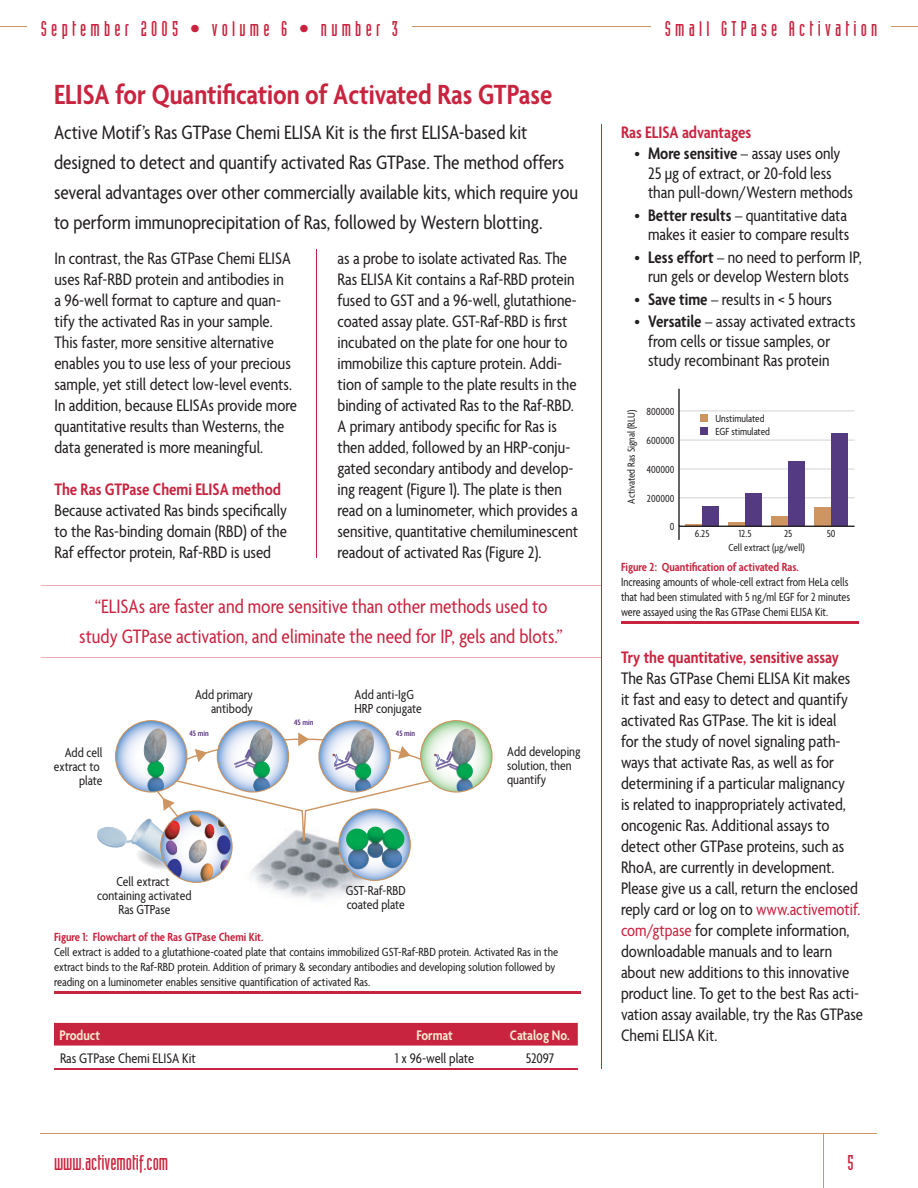
<style>
.page{position:relative;width:918px;height:1188px;background:#fff}
.page>*{position:absolute;margin:0;border:0;box-sizing:border-box;transform-origin:0 0}
.t1{font:600 condensed 30px "Agenda";color:#c9243f}
.t2{font:condensed 21px/30px "Agenda";color:#231f20}
.t3{font:condensed 21px/30px "Agenda";color:#c9243f;text-align:center}
.t4{font:21px "Industria Solid";letter-spacing:.2em;color:#c9243f}
.t5{font:21px "Industria Solid";color:#c9243f}
.t6{font:condensed 18px/21px "Agenda";color:#231f20}
.t7{font:600 condensed 18px "Agenda";color:#c9243f}
.t8{font:condensed 15px "Agenda";color:#231f20}
.t9{font:600 condensed 15px "Agenda";color:#f7ecd0}
.t10{font:condensed 14.1px/14.1px "Agenda";color:#231f20}
.t11{font:condensed 12.75px/15px "Agenda";color:#231f20}
.t12{font:condensed 12.75px/15px "Agenda";color:#231f20;scale:.95 1}
.t13{font:600 condensed 12.75px "Agenda";color:#c9243f}
.t14{font:condensed 11.1px/12.9px "Agenda";color:#231f20}
.t15{font:600 condensed 8.4px "Agenda";color:#5e398a}
.s1{font-weight:600}
.s2{color:#c9243f}
</style>
<div class="page">
<hr style="left:0;top:26px;width:918px;height:1px;background:#ce9561">
<div style="left:27px;top:0;width:385px;height:54px;background:#fff"></div>
<hr style="left:40px;top:1134px;width:838px;height:1px;background:#ce9561">
<hr style="left:823px;top:1134px;width:1px;height:54px;background:#ce9561">
<div style="left:651px;top:0;width:240px;height:54px;background:#fff"></div>
<hr style="left:602px;top:124px;width:1px;height:945px;background:#c9243f">
<svg style="left:680px;top:410px;width:175px;height:116px"></svg>
<hr style="left:679px;top:411px;width:176px;height:1px;background:#d1d3d4">
<hr style="left:679px;top:440px;width:176px;height:1px;background:#d1d3d4">
<hr style="left:679px;top:469px;width:176px;height:1px;background:#d1d3d4">
<hr style="left:679px;top:497px;width:176px;height:1px;background:#d1d3d4">
<div style="left:831px;top:433px;width:17px;height:93px;background:#543b81"></div>
<div style="left:814px;top:507px;width:17px;height:19px;background:#ce9561"></div>
<div style="left:788px;top:461px;width:17px;height:65px;background:#543b81"></div>
<div style="left:771px;top:516px;width:17px;height:10px;background:#ce9561"></div>
<div style="left:745px;top:493px;width:17px;height:33px;background:#543b81"></div>
<svg style="left:728px;top:522px;width:17px;height:4px"></svg>
<div style="left:702px;top:506px;width:17px;height:20px;background:#543b81"></div>
<svg style="left:685px;top:524px;width:17px;height:2px"></svg>
<hr style="left:678px;top:389px;width:2px;height:151px;background:#231f20">
<hr style="left:679px;top:526px;width:176px;height:1px;background:#231f20">
<div style="left:700px;top:415px;width:7px;height:7px;background:#ce9561"></div>
<div style="left:700px;top:427px;width:7px;height:7px;background:#543b81"></div>
<hr style="left:621px;top:621px;width:238px;height:3px;background:#c9243f">
<hr style="left:316px;top:250px;width:1px;height:308px;background:#c9243f">
<img style="left:250px;top:872px;width:149px;height:29px">
<svg style="left:319px;top:721px;width:71px;height:71px"></svg>
<svg style="left:421px;top:721px;width:71px;height:71px;background:#b6c9b3"></svg>
<img style="left:458px;top:763px;width:15px;height:28px">
<svg style="left:217px;top:721px;width:72px;height:71px"></svg>
<svg style="left:116px;top:721px;width:71px;height:71px"></svg>
<svg style="left:339px;top:809px;width:71px;height:71px"></svg>
<svg style="left:135px;top:732px;width:323px;height:140px"></svg>
<img style="left:97px;top:829px;width:28px;height:19px">
<img style="left:161px;top:811px;width:71px;height:71px;border-radius:50%">
<div style="left:160px;top:810px;width:73px;height:73px;border:1px solid #ce9561;border-radius:50%"></div>
<img style="left:217px;top:814px;width:14px;height:14px">
<hr style="left:54px;top:991px;width:526px;height:3px;background:#c9243f">
<svg style="left:41px;top:585px;width:561px;height:73px"></svg>
<div style="left:54px;top:1023px;width:524px;height:23px;background:#c9243f"></div>
<hr style="left:54px;top:1069px;width:524px;height:1px;background:#c9243f">
<p class="t4" style="left:41px;top:21px;width:359px">September 2005 • volume 6 • number 3</p>
<h1 class="t1" style="left:54px;top:82px;width:500px">ELISA for Quantification of Activated Ras GTPase</h1>
<p class="t2" style="left:54px;top:118px;width:526px">Active Motif’s Ras GTPase Chemi ELISA Kit is the first ELISA-based kit designed to detect and quantify activated Ras GTPase. The method offers several advantages over other commercially available kits, which require you to perform immunoprecipitation of Ras, followed by Western blotting.</p>
<p class="t6" style="left:54px;top:249px;width:244px">In contrast, the Ras GTPase Chemi ELISA uses Raf-RBD protein and antibodies in<br>a 96-well format to capture and quan&shy;tify the activated Ras in your sample.<br>This faster, more sensitive alternative enables you to use less of your precious sample, yet still detect low-level events.<br>In addition, because ELISAs provide more quantitative results than Westerns, the data generated is more meaningful.</p>
<p class="t7" style="left:54px;top:482px;width:228px">The Ras GTPase Chemi ELISA method</p>
<p class="t6" style="left:54px;top:501px;width:234px;text-align:justify">Because activated Ras binds specifically to the Ras-binding domain (RBD) of the Raf effector protein, Raf-RBD is used</p>
<p class="t6" style="left:338px;top:249px;width:242px">as a probe to isolate activated Ras. The Ras ELISA Kit contains a Raf-RBD protein fused to GST and a 96-well, glutathione&shy;coated assay plate. GST-Raf-RBD is first incubated on the plate for one hour to immobilize this capture protein. Addi&shy;tion of sample to the plate results in the binding of activated Ras to the Raf-RBD.<br>A primary antibody specific for Ras is then added, followed by an HRP-conju&shy;gated secondary antibody and develop&shy;ing reagent (Figure 1). The plate is then read on a luminometer, which provides a sensitive, quantitative chemiluminescent readout of activated Ras (Figure 2).</p>
<p class="t3" style="left:79px;top:592px;width:485px">“ELISAs are faster and more sensitive than other methods used to study GTPase activation, and eliminate the need for IP, gels and blots.”</p>
<p class="t10" style="left:195px;top:688px;width:59px;text-align:right">Add primary antibody</p>
<p class="t10" style="left:355px;top:688px;width:69px">Add anti-IgG<br>HRP conjugate</p>
<p class="t15" style="left:294px;top:719px;width:21px">45 min</p>
<p class="t10" style="left:54px;top:746px;width:50px;text-align:right">Add cell extract to plate</p>
<p class="t15" style="left:189px;top:730px;width:21px">45 min</p>
<p class="t15" style="left:396px;top:730px;width:21px">45 min</p>
<p class="t10" style="left:507px;top:745px;width:75px">Add developing solution, then quantify</p>
<p class="t10" style="left:97px;top:875px;width:96px;text-align:center">Cell extract containing activated<br>Ras GTPase</p>
<p class="t13" style="left:54px;top:932px;width:211px">Figure 1: Flowchart of the Ras GTPase Chemi Kit.</p>
<p class="t11" style="left:54px;top:945px;width:506px">Cell extract is added to a glutathione-coated plate that contains immobilized GST-Raf-RBD protein. Activated Ras in the extract binds to the Raf-RBD protein. Addition of primary &amp; secondary antibodies and developing solution followed by reading on a luminometer enables sensitive quantification of activated Ras.</p>
<p class="t10" style="left:346px;top:884px;width:61px">GST-Raf-RBD coated plate</p>
<p class="t9" style="left:59px;top:1029px;width:42px">Product</p>
<p class="t9" style="left:416px;top:1029px;width:38px">Format</p>
<p class="t9" style="left:510px;top:1029px;width:61px">Catalog No.</p>
<p class="t8" style="left:60px;top:1053px;width:137px">Ras GTPase Chemi ELISA Kit</p>
<p class="t8" style="left:395px;top:1053px;width:80px">1 x 96-well plate</p>
<p class="t8" style="left:526px;top:1053px;width:30px">52097</p>
<p class="t4" style="left:665px;top:21px;width:214px">Small GTPase Activation</p>
<p class="t7" style="left:621px;top:125px;width:132px">Ras ELISA advantages</p>
<p class="t6" style="left:648px;top:145px;width:206px;line-height:19.5px;text-indent:-14px">• <span class="s1">More sensitive</span> – assay uses only<br>25 μg of extract, or 20-fold less than pull-down/Western methods</p>
<p class="t6" style="left:634px;top:206px;width:216px;line-height:19.5px;text-align:right">• <span class="s1">Better results</span> – quantitative data makes it easier to compare results</p>
<p class="t6" style="left:634px;top:248px;width:229px;line-height:19.5px;text-align:center">• <span class="s1">Less effort</span> – no need to perform IP, run gels or develop Western blots</p>
<p class="t6" style="left:634px;top:289px;width:199px">• <span class="s1">Save time</span> – results in &lt; 5 hours</p>
<p class="t6" style="left:648px;top:313px;width:209px;line-height:19.5px;text-indent:-14px">• <span class="s1">Versatile</span> – assay activated extracts from cells or tissue samples, or study recombinant Ras protein</p>
<p class="t14" style="left:625px;top:504px;width:95px;rotate:-90deg">Activated Ras Signal (RLU)</p>
<p class="t14" style="left:646px;top:405px;width:30px">800000</p>
<p class="t14" style="left:716px;top:412px;width:56px">Unstimulated<br>EGF stimulated</p>
<p class="t14" style="left:647px;top:435px;width:30px">600000</p>
<p class="t14" style="left:647px;top:464px;width:29px">400000</p>
<p class="t14" style="left:647px;top:493px;width:29px">200000</p>
<p class="t14" style="left:670px;top:521px;width:6px">0</p>
<p class="t14" style="left:695px;top:527px;width:16px">6.25</p>
<p class="t14" style="left:739px;top:527px;width:14px">12.5</p>
<p class="t14" style="left:784px;top:527px;width:10px">25</p>
<p class="t14" style="left:827px;top:527px;width:10px">50</p>
<p class="t13" style="left:621px;top:562px;width:179px">Figure 2: Quantification of activated Ras.</p>
<p class="t12" style="left:621px;top:575px;width:243px">Increasing amounts of whole-cell extract from HeLa cells that had been stimulated with 5 ng/ml EGF for 2 minutes were assayed using the Ras GTPase Chemi ELISA Kit.</p>
<p class="t7" style="left:621px;top:650px;width:220px">Try the quantitative, sensitive assay</p>
<p class="t6" style="left:621px;top:668px;width:244px">The Ras GTPase Chemi ELISA Kit makes it fast and easy to detect and quantify activated Ras GTPase. The kit is ideal<br>for the study of novel signaling path&shy;ways that activate Ras, as well as for determining if a particular malignancy<br>is related to inappropriately activated, oncogenic Ras. Additional assays to detect other GTPase proteins, such as RhoA, are currently in development.<br>Please give us a call, return the enclosed reply card or log on to <span class="s2">www.activemotif. com/gtpase</span> for complete information, downloadable manuals and to learn about new additions to this innovative product line. To get to the best Ras acti&shy;vation assay available, try the Ras GTPase Chemi ELISA Kit.</p>
<p class="t14" style="left:729px;top:541px;width:78px">Cell extract (μg/well)</p>
<p class="t5" style="left:54px;top:1155px;width:116px">www.activemotif.com</p>
<p class="t4" style="left:847px;top:1155px;width:8px">5</p>
</div>
